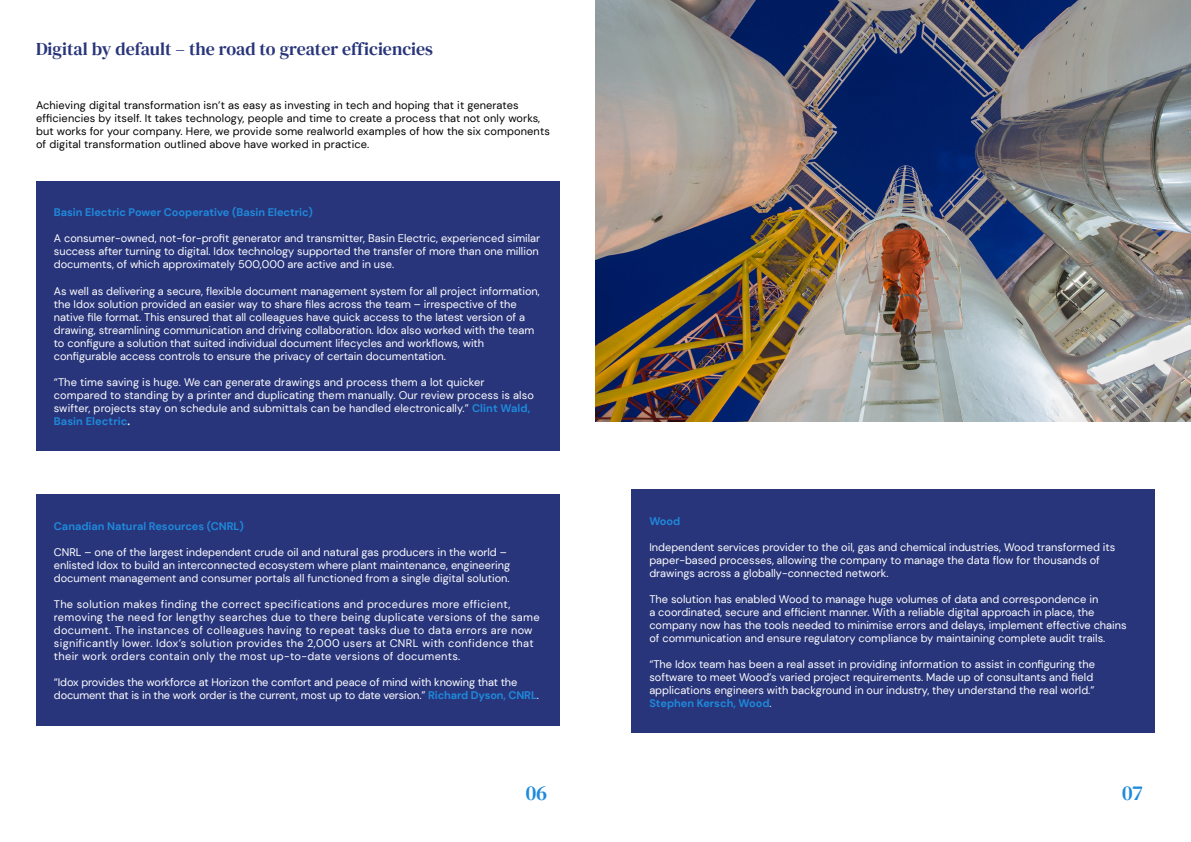
<style>
.page{position:relative;width:1191px;height:842px;background:#fff}
.page>*{position:absolute;margin:0;border:0;box-sizing:border-box;transform-origin:0 0}
.t1{font:21px "DM Serif Text";color:#1e8adc}
.t2{font:18px "DM Serif Text";color:#29357b}
.t3{font:11px/13px "DM Sans";color:#fff}
.t4{font:11px/13px "DM Sans";letter-spacing:.03em;color:#fff}
.t5{font:11px/13px "DM Sans";letter-spacing:.01em;color:#000}
.t6{font:700 11px "DM Sans";color:#1e8adc}
.s1{font-weight:700;color:#1e8adc}
.s2{font-weight:700}
</style>
<div class="page">
<div style="left:36px;top:494px;width:523px;height:231px;background:#29357b"></div>
<div style="left:631px;top:489px;width:524px;height:244px;background:#29357b"></div>
<div style="left:36px;top:181px;width:523px;height:269px;background:#29357b"></div>
<img style="left:595px;top:0;width:596px;height:421px">
<h2 class="t2" style="left:36px;top:38px;width:398px">Digital by default – the road to greater efficiencies</h2>
<p class="t5" style="left:36px;top:98px;width:515px">Achieving digital transformation isn’t as easy as investing in tech and hoping that it generates efficiencies by itself. It takes technology, people and time to create a process that not only works, but works for your company. Here, we provide some realworld examples of how the six components of digital transformation outlined above have worked in practice.</p>
<p class="t6" style="left:54px;top:206px;width:260px">Basin Electric Power Cooperative (Basin Electric)</p>
<p class="t3" style="left:54px;top:232px;width:488px">A consumer-owned, not-for-profit generator and transmitter, Basin Electric, experienced similar success after turning to digital. Idox technology supported the transfer of more than one million documents, of which approximately 500,000 are active and in use.</p>
<p class="t3" style="left:54px;top:284px;width:487px">As well as delivering a secure, flexible document management system for all project information, the Idox solution provided an easier way to share files across the team – irrespective of the native file format. This ensured that all colleagues have quick access to the latest version of a drawing, streamlining communication and driving collaboration. Idox also worked with the team to configure a solution that suited individual document lifecycles and workflows, with configurable access controls to ensure the privacy of certain documentation.</p>
<p class="t3" style="left:54px;top:375px;width:481px">“The time saving is huge. We can generate drawings and process them a lot quicker compared to standing by a printer and duplicating them manually. Our review process is also swifter, projects stay on schedule and submittals can be handled electronically.” <span class="s1">Clint Wald, Basin Electric</span><span class="s2">.</span></p>
<p class="t6" style="left:54px;top:519px;width:192px">Canadian Natural Resources (CNRL)</p>
<p class="t3" style="left:54px;top:545px;width:458px">CNRL – one of the largest independent crude oil and natural gas producers in the world – enlisted Idox to build an interconnected ecosystem where plant maintenance, engineering document management and consumer portals all functioned from a single digital solution.</p>
<p class="t4" style="left:54px;top:597px;width:487px">The solution makes finding the correct specifications and procedures more efficient, removing the need for lengthy searches due to there being duplicate versions of the same document. The instances of colleagues having to repeat tasks due to data errors are now significantly lower. Idox’s solution provides the 2,000 users at CNRL with confidence that their work orders contain only the most up-to-date versions of documents.</p>
<p class="t3" style="left:54px;top:675px;width:486px">“Idox provides the workforce at Horizon the comfort and peace of mind with knowing that the document that is in the work order is the current, most up to date version.” <span class="s1">Richard Dyson, CNRL</span>.</p>
<p class="t6" style="left:649px;top:514px;width:33px">Wood</p>
<p class="t3" style="left:649px;top:540px;width:467px">Independent services provider to the oil, gas and chemical industries, Wood transformed its paper-based processes, allowing the company to manage the data flow for thousands of drawings across a globally-connected network.</p>
<p class="t3" style="left:649px;top:592px;width:479px">The solution has enabled Wood to manage huge volumes of data and correspondence in<br>a coordinated, secure and efficient manner. With a reliable digital approach in place, the company now has the tools needed to minimise errors and delays, implement effective chains of communication and ensure regulatory compliance by maintaining complete audit trails.</p>
<p class="t3" style="left:649px;top:657px;width:447px">“The Idox team has been a real asset in providing information to assist in configuring the software to meet Wood’s varied project requirements. Made up of consultants and field applications engineers with background in our industry, they understand the real world.” <span class="s1">Stephen Kersch, Wood</span>.</p>
<h1 class="t1" style="left:526px;top:781px;width:23px">06</h1>
<h1 class="t1" style="left:1122px;top:781px;width:22px">07</h1>
</div>
